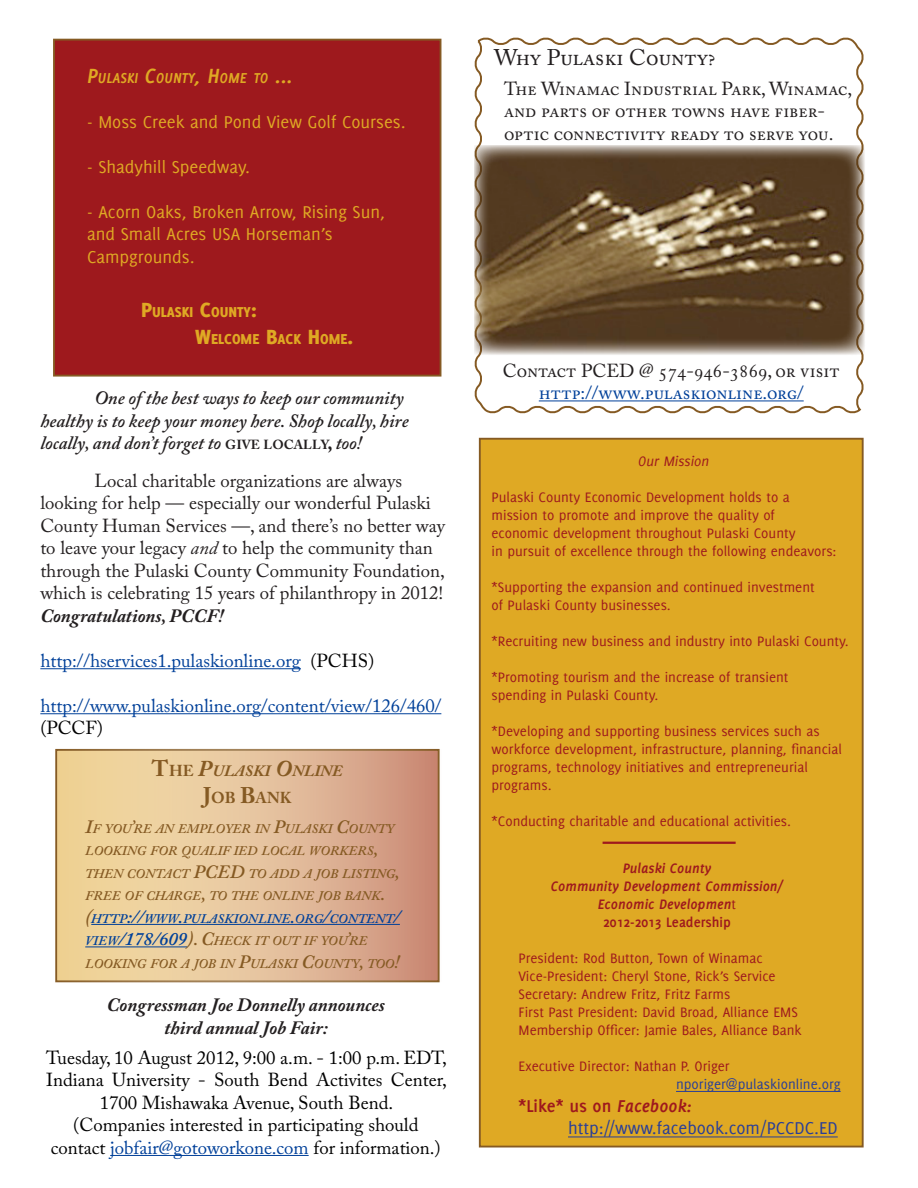
<style>
.page{position:relative;width:918px;height:1188px;background:#fff}
.page>*{position:absolute;margin:0;border:0;box-sizing:border-box;transform-origin:0 0}
.t1{font:22.5px "Adobe Caslon Pro";color:#231f20}
.t2{font:18.75px/22.5px "Adobe Caslon Pro";color:#231f20}
.t3{font:18.75px/22.5px "Adobe Caslon Pro";color:#000;text-align:center}
.t4{font:18.75px/22.5px "Delicious";color:#dfa924}
.t5{font:18.75px "Adobe Caslon Pro";color:#004099}
.t6{font:italic 600 18.75px "Adobe Caslon Pro";color:#231f20}
.t7{font:italic 700 18.75px "Adobe Caslon Pro";color:#231f20}
.t8{font:18.75px "Delicious";color:#293e98}
.t9{font:700 18.75px "Delicious";color:#9e191d}
.t10{font:800 15.75px "Delicious";color:#dfa924}
.t11{font:italic 700 15.75px "Delicious";color:#dfa924}
.t12{font:italic 700 15.75px "Adobe Caslon Pro";color:#855a23}
.t13{font:700 15.75px "Adobe Caslon Pro";color:#855a23}
.t14{font:15px/18px "Delicious";color:#9e191d}
.t15{font:italic 700 15px "Delicious";color:#9e191d}
.t16{font:15px "Delicious";color:#293e98}
.t17{font:700 15px "Delicious";color:#9e191d}
.t18{font:italic 15px "Delicious";color:#9e191d}
.t19{font:italic 600 13.2px/22.5px "Adobe Caslon Pro";color:#855a23}
.s1{font-size:22.5px}
.s2{font-style:inherit}
.s3{font-weight:700;font-style:normal;font-size:13.2px}
.s4{font-weight:700;font-style:normal}
.s5{font-style:italic}
.s6{color:#000}
.s7{font-style:normal;font-size:22.5px}
.s8{font-style:normal}
.s9{font-size:18.75px}
.s10{color:#004099}
.s11{font-size:18.75px;color:#004099}
.s12{font-weight:400;font-style:normal}
</style>
<div class="page">
<svg style="left:474px;top:37px;width:390px;height:377px"></svg>
<div style="left:479px;top:438px;width:385px;height:710px;background:#dfa924;border:2px solid #855a23"></div>
<hr style="left:676px;top:1091px;width:165px;height:1px;background:#293e98">
<hr style="left:568px;top:1137px;width:270px;height:1px;background:#293e98">
<div style="left:53px;top:39px;width:388px;height:338px;background:#9e191d;border:2px solid #855a23"></div>
<hr style="left:603px;top:842px;width:133px;height:2px;background:#9e191d">
<hr style="left:539px;top:400px;width:265px;height:1px;background:#004099">
<hr style="left:40px;top:668px;width:261px;height:1px;background:#004099">
<hr style="left:40px;top:713px;width:401px;height:1px;background:#004099">
<svg style="left:55px;top:749px;width:385px;height:233px"></svg>
<hr style="left:91px;top:924px;width:309px;height:1px;background:#004099">
<hr style="left:85px;top:946px;width:102px;height:1px;background:#004099">
<hr style="left:110px;top:1155px;width:199px;height:1px;background:#004099">
<img style="left:474px;top:146px;width:391px;height:209px">
<p class="t11" style="left:87px;top:69px;width:207px"><span class="s1">P</span>ULASKI <span class="s1">C</span>OUNTY<span class="s1">, H</span>OME TO <span class="s1">...</span></p>
<p class="t4" style="left:87px;top:110px;width:320px">- Moss Creek and Pond View Golf Courses.</p>
<p class="t4" style="left:87px;top:155px;width:165px">- Shadyhill Speedway.</p>
<p class="t4" style="left:87px;top:200px;width:299px"><span class="s2">-</span> Acorn Oaks, Broken Arrow, Rising Sun, and Small Acres USA Horseman’s</p>
<p class="t4" style="left:87px;top:245px;width:109px">Campgrounds.</p>
<p class="t10" style="left:141px;top:303px;width:117px"><span class="s1">P</span>ULASKI <span class="s1">C</span>OUNTY<span class="s1">:</span></p>
<p class="t10" style="left:195px;top:330px;width:160px"><span class="s1">W</span>ELCOME <span class="s1">B</span>ACK <span class="s1">H</span>OME<span class="s1">.</span></p>
<p class="t1" style="left:494px;top:44px;width:222px">Why Pulaski County?</p>
<p class="t2" style="left:504px;top:77px;width:350px">The Winamac Industrial Park, Winamac, and parts of other towns have fiber&shy;optic connectivity ready to serve you.</p>
<p class="t2" style="left:503px;top:359px;width:338px">Contact PCED @ 574-946-3869, or visit</p>
<p class="t6" style="left:94px;top:387px;width:311px">One of the best ways to keep our community</p>
<p class="t5" style="left:539px;top:382px;width:266px">http://www.pulaskionline.org/</p>
<p class="t6" style="left:40px;top:409px;width:370px">healthy is to keep your money here. Shop locally, hire</p>
<p class="t6" style="left:40px;top:432px;width:323px">locally, and don’t forget to <span class="s3">GIVE LOCALLY</span><span class="s4">,</span> too!</p>
<p class="t2" style="left:94px;top:469px;width:309px">Local charitable organizations are always</p>
<p class="t2" style="left:40px;top:492px;width:407px">looking for help — especially our wonderful Pulaski County Human Services —, and there’s no better way to leave your legacy <span class="s5">and</span> to help the community than through the Pulaski County Community Foundation, which is celebrating 15 years of philanthropy in 2012!</p>
<p class="t7" style="left:40px;top:604px;width:185px">Congratulations, PCCF!</p>
<p class="t5" style="left:40px;top:649px;width:336px">http://hservices1.pulaskionline.org <span class="s6">(PCHS)</span></p>
<p class="t5" style="left:40px;top:694px;width:403px">http://www.pulaskionline.org/content/view/126/460/</p>
<p class="t3" style="left:40px;top:717px;width:64px">(PCCF)</p>
<p class="t12" style="left:152px;top:761px;width:192px"><span class="s7">T</span><span class="s8">HE</span> <span class="s1">P</span>ULASKI <span class="s1">O</span>NLINE</p>
<p class="t13" style="left:203px;top:788px;width:90px"><span class="s1">J</span>OB <span class="s1">B</span>ANK</p>
<p class="t19" style="left:85px;top:817px;width:316px"><span class="s9">I</span>F YOU<span class="s9">’</span>RE AN EMPLOYER IN <span class="s9">P</span>ULASKI <span class="s9">C</span>OUNTY LOOKING FOR QUALIF IED LOCAL WORKERS<span class="s9">, </span>THEN CONTACT <span class="s9">PCED</span> TO ADD A JOB LISTING<span class="s9">, </span>FREE OF CHARGE<span class="s9">,</span> TO THE ONLINE JOB BANK<span class="s9">. (</span><span class="s10">HTTP</span><span class="s11">://</span><span class="s10">WWW</span><span class="s11">.</span><span class="s10">PULASKIONLINE</span><span class="s11">.</span><span class="s10">ORG</span><span class="s11">/</span><span class="s10">CONTENT</span><span class="s11">/ </span><span class="s10">VIEW</span><span class="s11">/178/609</span><span class="s9">). C</span>HECK IT OUT IF YOU<span class="s9">’</span>RE LOOKING FOR A JOB IN <span class="s9">P</span>ULASKI <span class="s9">C</span>OUNTY<span class="s9">,</span> TOO<span class="s9">!</span></p>
<p class="t7" style="left:107px;top:994px;width:280px">Congressman Joe Donnelly announces</p>
<p class="t7" style="left:165px;top:1016px;width:165px">third annual Job Fair:</p>
<p class="t3" style="left:46px;top:1046px;width:402px">Tuesday, 10 August 2012, 9:00 a.m. - 1:00 p.m. EDT,<br>Indiana University - South Bend Activites Center,<br>1700 Mishawaka Avenue, South Bend.</p>
<p class="t3" style="left:73px;top:1113px;width:347px">(Companies interested in participating should</p>
<p class="t3" style="left:51px;top:1136px;width:391px">contact <span class="s10">jobfair@gotoworkone.com</span> for information.)</p>
<p class="t18" style="left:638px;top:453px;width:73px">Our Mission</p>
<p class="t14" style="left:492px;top:488px;width:300px">Pulaski County Economic Development holds to a</p>
<p class="t14" style="left:492px;top:506px;width:285px">mission to promote and improve the quality of</p>
<p class="t14" style="left:492px;top:524px;width:306px">economic development throughout Pulaski County</p>
<p class="t14" style="left:492px;top:542px;width:346px">in pursuit of excellence through the following endeavors:</p>
<p class="t14" style="left:492px;top:578px;width:325px">*Supporting the expansion and continued investment</p>
<p class="t14" style="left:492px;top:596px;width:181px">of Pulaski County businesses.</p>
<p class="t14" style="left:492px;top:632px;width:359px">*Recruiting new business and industry into Pulaski County.</p>
<p class="t14" style="left:492px;top:668px;width:298px">*Promoting tourism and the increase of transient</p>
<p class="t14" style="left:492px;top:686px;width:168px">spending in Pulaski County.</p>
<p class="t14" style="left:492px;top:722px;width:330px">*Developing and supporting business services such as</p>
<p class="t14" style="left:492px;top:740px;width:352px">workforce development, infrastructure, planning, financial programs, technology initiatives and entrepreneurial</p>
<p class="t14" style="left:492px;top:776px;width:62px">programs.</p>
<p class="t14" style="left:492px;top:812px;width:301px">*Conducting charitable and educational activities.</p>
<p class="t15" style="left:623px;top:860px;width:90px">Pulaski County</p>
<p class="t15" style="left:551px;top:878px;width:234px">Community Development Commission/</p>
<p class="t15" style="left:598px;top:896px;width:140px">Economic Developmen<span class="s12">t</span></p>
<p class="t17" style="left:603px;top:914px;width:129px">2012-2013 Leadership</p>
<p class="t14" style="left:519px;top:949px;width:246px">President: Rod Button, Town of Winamac</p>
<p class="t14" style="left:519px;top:967px;width:259px">Vice-President: Cheryl Stone, Rick’s Service</p>
<p class="t14" style="left:519px;top:985px;width:213px">Secretary: Andrew Fritz, Fritz Farms</p>
<p class="t14" style="left:519px;top:1003px;width:281px">First Past President: David Broad, Alliance EMS</p>
<p class="t14" style="left:519px;top:1021px;width:285px">Membership Officer: Jamie Bales, Alliance Bank</p>
<p class="t14" style="left:519px;top:1057px;width:213px">Executive Director: Nathan P. Origer</p>
<p class="t16" style="left:676px;top:1076px;width:166px">nporiger@pulaskionline.org</p>
<p class="t9" style="left:519px;top:1095px;width:175px">*Like* us on <span class="s5">Facebook:</span></p>
<p class="t8" style="left:568px;top:1118px;width:271px">http://www.facebook.com/PCCDC.ED</p>
</div>
